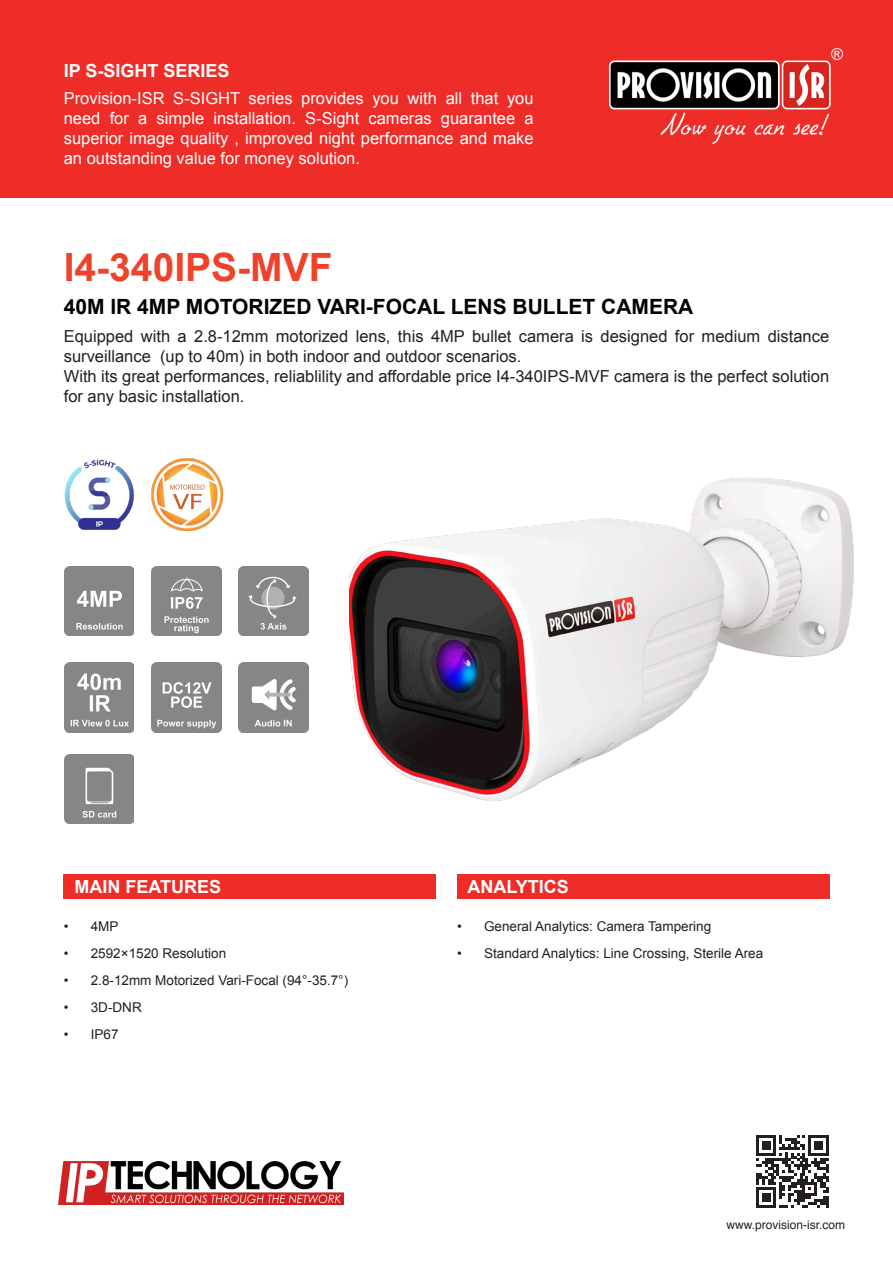
<style>
.page{position:relative;width:893px;height:1263px;background:#fff}
.page>*{position:absolute;margin:0;border:0;box-sizing:border-box;transform-origin:0 0}
.t1{font:700 39px "Arial";color:#ef422b}
.t2{font:700 21px "Arial";color:#000001}
.t3{font:700 18px "Arial";color:#fff}
.t4{font:16.5px/19.8px "Arial";color:#231f20}
.t5{font:16.5px/19.8px "Arial";color:#fff;text-align:justify}
.t6{font:13.5px "Arial";color:#231f20}
.t7{font:12px "Helvetica";color:#231f20}
</style>
<div class="page">
<div style="left:0;top:0;width:893px;height:198px;background:#ee2d28"></div>
<img style="left:610px;top:49px;width:232px;height:95px">
<img style="left:350px;top:477px;width:504px;height:324px">
<img style="left:64px;top:459px;width:70px;height:71px">
<img style="left:151px;top:459px;width:72px;height:71px">
<svg style="left:756px;top:1135px;width:72px;height:73px"></svg>
<img style="left:151px;top:566px;width:70px;height:70px">
<img style="left:64px;top:566px;width:70px;height:70px">
<img style="left:239px;top:663px;width:69px;height:69px">
<img style="left:239px;top:566px;width:69px;height:70px">
<img style="left:64px;top:754px;width:70px;height:70px">
<img style="left:64px;top:663px;width:70px;height:69px">
<img style="left:151px;top:663px;width:70px;height:69px">
<img style="left:58px;top:1161px;width:286px;height:44px">
<div style="left:64px;top:874px;width:372px;height:25px;background:#ee2d28"></div>
<div style="left:457px;top:874px;width:372px;height:25px;background:#ee2d28"></div>
<p class="t3" style="left:64px;top:59px;width:167px">IP S-SIGHT SERIES</p>
<p class="t5" style="left:64px;top:89px;width:471px">Provision-ISR S-SIGHT series provides you with all that you need for a simple installation. S-Sight cameras guarantee a superior image quality , improved night performance and make an outstanding value for money solution.</p>
<p class="t1" style="left:64px;top:242px;width:270px">I4-340IPS-MVF</p>
<p class="t2" style="left:64px;top:293px;width:631px">40M IR 4MP MOTORIZED VARI-FOCAL LENS BULLET CAMERA</p>
<p class="t4" style="left:64px;top:327px;width:767px">Equipped with a 2.8-12mm motorized lens, this 4MP bullet camera is designed for medium distance surveillance (up to 40m) in both indoor and outdoor scenarios.</p>
<p class="t4" style="left:64px;top:366px;width:767px">With its great performances, reliablility and affordable price I4-340IPS-MVF camera is the perfect solution for any basic installation.</p>
<p class="t3" style="left:74px;top:875px;width:148px">MAIN FEATURES</p>
<p class="t3" style="left:467px;top:875px;width:103px">ANALYTICS</p>
<p class="t6" style="left:64px;top:917px;width:56px">• 4MP</p>
<p class="t6" style="left:64px;top:944px;width:164px">• 2592×1520 Resolution</p>
<p class="t6" style="left:64px;top:971px;width:286px">• 2.8-12mm Motorized Vari-Focal (94°-35.7°)</p>
<p class="t6" style="left:64px;top:998px;width:79px">• 3D-DNR</p>
<p class="t6" style="left:64px;top:1025px;width:56px">• IP67</p>
<p class="t6" style="left:457px;top:917px;width:256px">• General Analytics: Camera Tampering</p>
<p class="t6" style="left:457px;top:944px;width:308px">• Standard Analytics: Line Crossing, Sterile Area</p>
<p class="t7" style="left:727px;top:1216px;width:120px">www.provision-isr.com</p>
</div>
